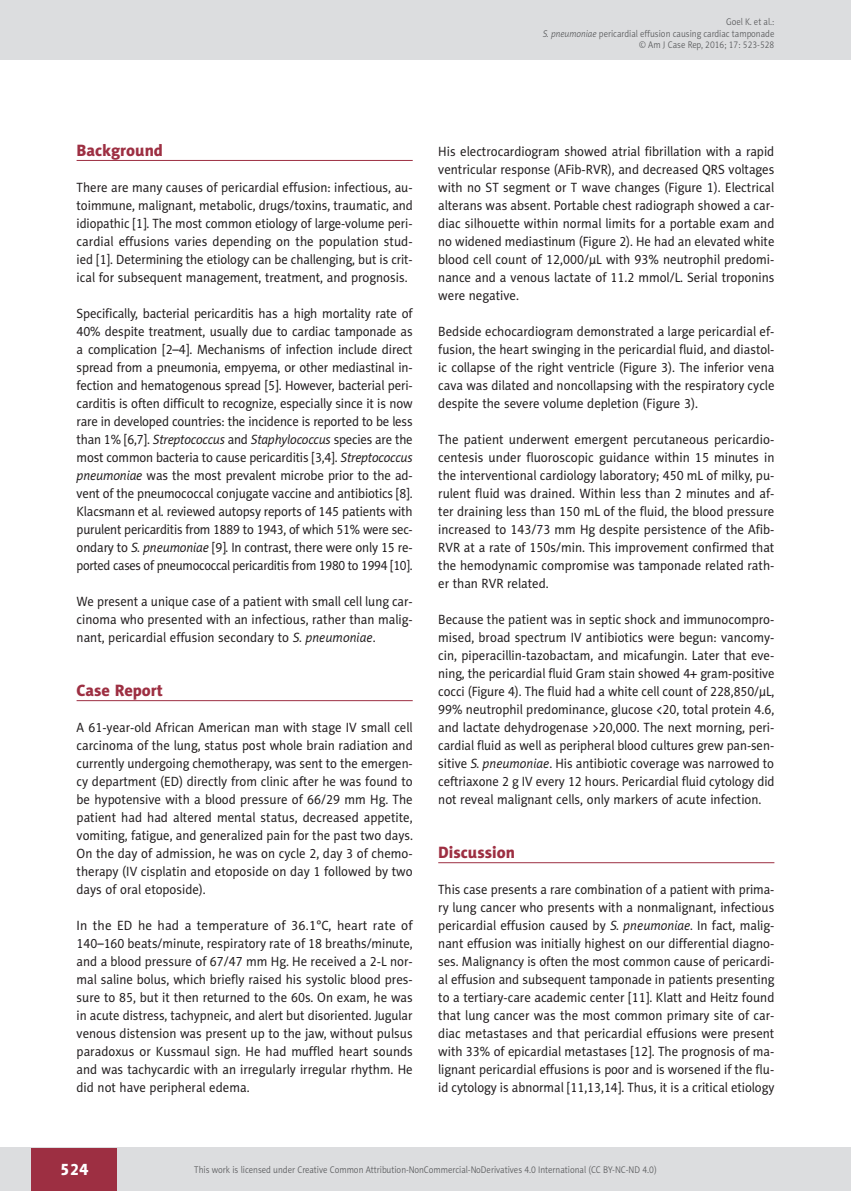
<style>
.page{position:relative;width:851px;height:1191px;background:#fff}
.page>*{position:absolute;margin:0;border:0;box-sizing:border-box;transform-origin:0 0}
.AJCR_Headline_1{font:16.5px "Naomi Sans EFN Heavy";color:#9d2f42}
.t1{font:16.5px "Naomi Sans EFN Heavy";color:#fff}
.AJCR_Body{font:13.5px/18px "Naomi Sans EFN";color:#231f20;text-align:justify;scale:.95 1}
.AJCR_Body-2{font:13.5px/18px "Naomi Sans EFN";color:#231f20;text-align:justify;scale:.94 1}
.AJCR_Body-3{font:13.5px/18px "Naomi Sans EFN";color:#231f20;text-align:justify}
.AJCR_Body-4{font:13.5px/18px "Naomi Sans EFN";color:#231f20;text-align:justify;scale:.96 1}
.AJCR_pagina_zywa{font:9.75px/11.2px "Naomi Sans EFN Light";color:#57585a;text-align:right;scale:.9 1}
.AJCR_pagina_sygnatur{font:9.75px "Naomi Sans EFN Light";color:#57585a;scale:.9 1}
.s1{font-style:italic}
</style>
<div class="page">
<hr style="left:77px;top:160px;width:335px;height:1px;background:#9d2f42">
<hr style="left:77px;top:700px;width:335px;height:1px;background:#9d2f42">
<hr style="left:438px;top:862px;width:336px;height:1px;background:#9d2f42">
<div style="left:0;top:1148px;width:850px;height:43px;background:#dcdddf"></div>
<div style="left:32px;top:1147px;width:85px;height:43px;background:#9d2f42"></div>
<div style="left:0;top:0;width:850px;height:60px;background:#dcdddf"></div>
<hr style="left:850px;top:0;width:1px;height:60px;background:#dcdddf">
<p class="AJCR_pagina_zywa" style="left:542px;top:16px;width:259px">Goel K. et al.:<br><span class="s1">S. pneumoniae</span> pericardial effusion causing cardiac tamponade</p>
<p class="AJCR_pagina_sygnatur" style="left:639px;top:39px;width:152px">© Am J Case Rep, 2016; 17: 523-528</p>
<p class="AJCR_Headline_1" style="left:77px;top:140px;width:88px">Background</p>
<p class="AJCR_Body" style="left:77px;top:178px;width:355px">There are many causes of pericardial effusion: infectious, au&shy;toimmune, malignant, metabolic, drugs/toxins, traumatic, and idiopathic [1]. The most common etiology of large-volume peri&shy;cardial effusions varies depending on the population stud&shy;ied [1]. Determining the etiology can be challenging, but is crit&shy;ical for subsequent management, treatment, and prognosis.</p>
<p class="AJCR_Body" style="left:77px;top:304px;width:355px">Specifically, bacterial pericarditis has a high mortality rate of 40% despite treatment, usually due to cardiac tamponade as a complication [2–4]. Mechanisms of infection include direct spread from a pneumonia, empyema, or other mediastinal in&shy;fection and hematogenous spread [5]. However, bacterial peri&shy;carditis is often difficult to recognize, especially since it is now rare in developed countries: the incidence is reported to be less than 1% [6,7]. <span class="s1">Streptococcus</span> and <span class="s1">Staphylococcus</span> species are the most common bacteria to cause pericarditis [3,4]. <span class="s1">Streptococcus pneumoniae</span> was the most prevalent microbe prior to the ad&shy;vent of the pneumococcal conjugate vaccine and antibiotics [8].<br>Klacsmann et al. reviewed autopsy reports of 145 patients with purulent pericarditis from 1889 to 1943, of which 51% were sec&shy;ondary to <span class="s1">S. pneumoniae</span> [9]<span class="s1">.</span> In contrast, there were only 15 re&shy;ported cases of pneumococcal pericarditis from 1980 to 1994 [10].</p>
<p class="AJCR_Body-2" style="left:77px;top:592px;width:359px">We present a unique case of a patient with small cell lung car&shy;cinoma who presented with an infectious, rather than malig&shy;nant, pericardial effusion secondary to <span class="s1">S. pneumoniae</span>.</p>
<p class="AJCR_Headline_1" style="left:77px;top:680px;width:88px">Case Report</p>
<p class="AJCR_Body" style="left:77px;top:718px;width:355px">A 61-year-old African American man with stage IV small cell carcinoma of the lung, status post whole brain radiation and currently undergoing chemotherapy, was sent to the emergen&shy;cy department (ED) directly from clinic after he was found to be hypotensive with a blood pressure of 66/29 mm Hg. The patient had had altered mental status, decreased appetite, vomiting, fatigue, and generalized pain for the past two days.<br>On the day of admission, he was on cycle 2, day 3 of chemo&shy;therapy (IV cisplatin and etoposide on day 1 followed by two days of oral etoposide).</p>
<p class="AJCR_Body-3" style="left:77px;top:916px;width:338px">In the ED he had a temperature of 36.1°C, heart rate of 140–160 beats/minute, respiratory rate of 18 breaths/minute, and a blood pressure of 67/47 mm Hg. He received a 2-L nor&shy;mal saline bolus, which briefly raised his systolic blood pres&shy;sure to 85, but it then returned to the 60s. On exam, he was in acute distress, tachypneic, and alert but disoriented. Jugular venous distension was present up to the jaw, without pulsus paradoxus or Kussmaul sign. He had muffled heart sounds and was tachycardic with an irregularly irregular rhythm. He did not have peripheral edema.</p>
<p class="AJCR_Body" style="left:438px;top:142px;width:355px">His electrocardiogram showed atrial fibrillation with a rapid ventricular response (AFib-RVR), and decreased QRS voltages with no ST segment or T wave changes (Figure 1). Electrical alterans was absent. Portable chest radiograph showed a car&shy;diac silhouette within normal limits for a portable exam and no widened mediastinum (Figure 2). He had an elevated white blood cell count of 12,000/µL with 93% neutrophil predomi&shy;nance and a venous lactate of 11.2 mmol/L. Serial troponins were negative.</p>
<p class="AJCR_Body" style="left:438px;top:322px;width:355px">Bedside echocardiogram demonstrated a large pericardial ef&shy;fusion, the heart swinging in the pericardial fluid, and diastol&shy;ic collapse of the right ventricle (Figure 3). The inferior vena cava was dilated and noncollapsing with the respiratory cycle despite the severe volume depletion (Figure 3).</p>
<p class="AJCR_Body-4" style="left:438px;top:430px;width:351px">The patient underwent emergent percutaneous pericardio&shy;centesis under fluoroscopic guidance within 15 minutes in the interventional cardiology laboratory; 450 mL of milky, pu&shy;rulent fluid was drained. Within less than 2 minutes and af&shy;ter draining less than 150 mL of the fluid, the blood pressure increased to 143/73 mm Hg despite persistence of the Afib-RVR at a rate of 150s/min. This improvement confirmed that the hemodynamic compromise was tamponade related rath&shy;er than RVR related.</p>
<p class="AJCR_Body" style="left:438px;top:610px;width:355px">Because the patient was in septic shock and immunocompro&shy;mised, broad spectrum IV antibiotics were begun: vancomy&shy;cin, piperacillin-tazobactam, and micafungin. Later that eve&shy;ning, the pericardial fluid Gram stain showed 4+ gram-positive cocci (Figure 4). The fluid had a white cell count of 228,850/µL, 99% neutrophil predominance, glucose &lt;20, total protein 4.6, and lactate dehydrogenase &gt;20,000. The next morning, peri&shy;cardial fluid as well as peripheral blood cultures grew pan-sen&shy;sitive <span class="s1">S. pneumoniae</span>. His antibiotic coverage was narrowed to ceftriaxone 2 g IV every 12 hours. Pericardial fluid cytology did not reveal malignant cells, only markers of acute infection.</p>
<p class="AJCR_Headline_1" style="left:438px;top:842px;width:78px">Discussion</p>
<p class="AJCR_Body-2" style="left:438px;top:880px;width:359px">This case presents a rare combination of a patient with prima&shy;ry lung cancer who presents with a nonmalignant, infectious pericardial effusion caused by <span class="s1">S. pneumoniae.</span> In fact, malig&shy;nant effusion was initially highest on our differential diagno&shy;ses. Malignancy is often the most common cause of pericardi&shy;al effusion and subsequent tamponade in patients presenting to a tertiary-care academic center [11]. Klatt and Heitz found that lung cancer was the most common primary site of car&shy;diac metastases and that pericardial effusions were present with 33% of epicardial metastases [12]. The prognosis of ma&shy;lignant pericardial effusions is poor and is worsened if the flu&shy;id cytology is abnormal [11,13,14]. Thus, it is a critical etiology</p>
<p class="t1" style="left:60px;top:1159px;width:30px">524</p>
<p class="AJCR_pagina_zywa" style="left:194px;top:1164px;width:515px">This work is licensed under Creative Common Attribution-NonCommercial-NoDerivatives 4.0 International (CC BY-NC-ND 4.0)</p>
</div>
